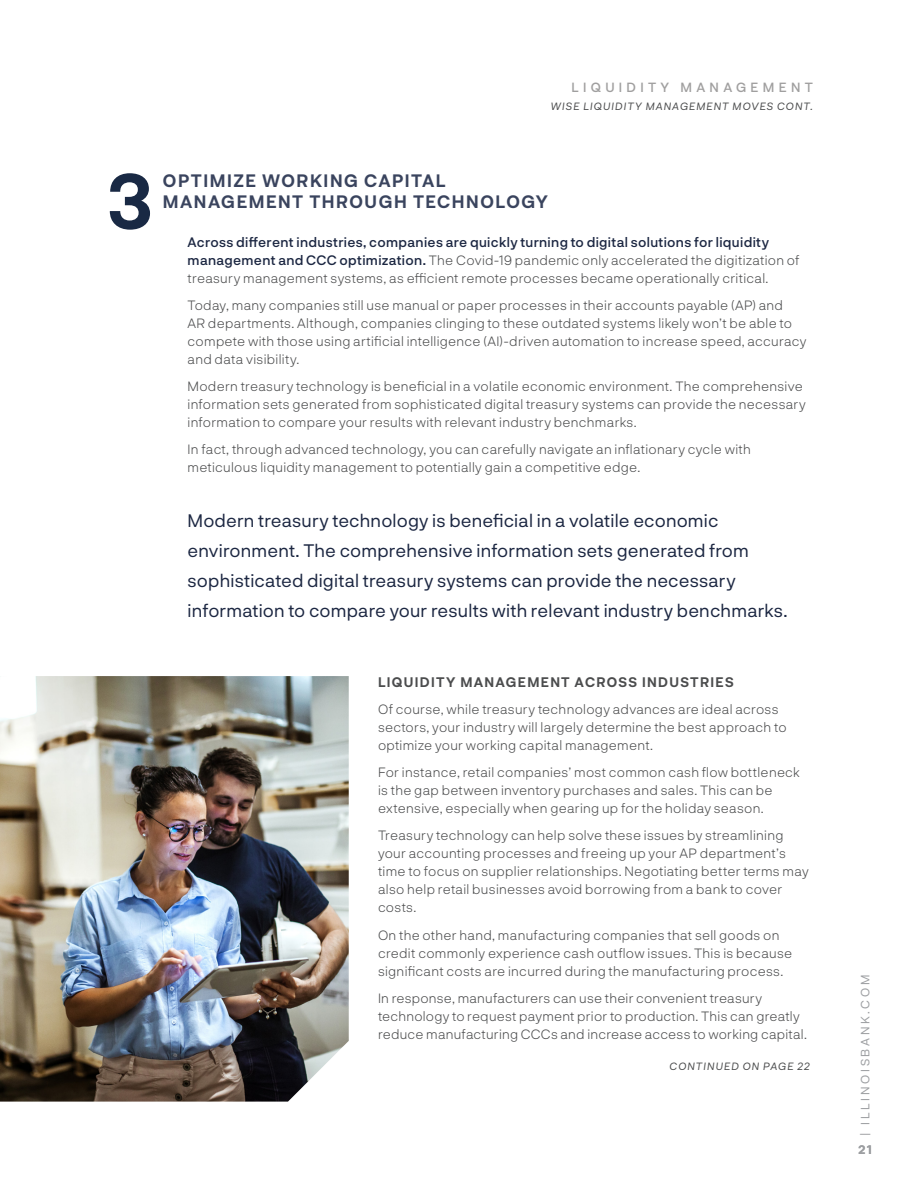
<style>
.page{position:relative;width:918px;height:1188px;background:#fff}
.page>*{position:absolute;margin:0;border:0;box-sizing:border-box;transform-origin:0 0}
.t1{font:700 76.2px "Neurial Grotesk";color:#192944}
.pull_quote{font:18px/30px "Neurial Grotesk";letter-spacing:.01em;color:#1c2742}
.t2{font:700 17.55px/21px "Neurial Grotesk";letter-spacing:.085em;color:#3a445e}
.body_copy{font:300 13.5px/18px "Neurial Grotesk";letter-spacing:.02em;color:#4b4c4d}
.t3{font:700 13.5px "Neurial Grotesk";letter-spacing:.095em;color:#4b4c4d}
.t4{font:500 13.2px "Neurial Grotesk";letter-spacing:.33em;color:#a09f9f}
.t5{font:12px "Neurial Grotesk";letter-spacing:.225em;color:#9d9fa2}
.t6{font:700 12px "Neurial Grotesk";color:#9d9fa2}
.Continued_Text{font:italic 10.5px "Neurial Grotesk";letter-spacing:.105em;color:#4b4c4d}
.s1{font-weight:500;color:#1c2742}
</style>
<div class="page">
<img style="left:0;top:676px;width:349px;height:426px">
<p class="t4" style="left:572px;top:77px;width:243px">LIQUIDITY MANAGEMENT</p>
<p class="Continued_Text" style="left:551px;top:99px;width:264px">WISE LIQUIDITY MANAGEMENT MOVES CONT.</p>
<h3 class="t1" style="left:108px;top:146px;width:47px">3</h3>
<h3 class="t2" style="left:163px;top:169px;width:387px">OPTIMIZE WORKING CAPITAL<br>MANAGEMENT THROUGH TECHNOLOGY</h3>
<p class="body_copy" style="left:188px;top:232px;width:614px"><span class="s1">Across different industries, companies are quickly turning to digital solutions for liquidity management and CCC optimization.</span> The Covid-19 pandemic only accelerated the digitization of treasury management systems, as efficient remote processes became operationally critical.</p>
<p class="body_copy" style="left:188px;top:296px;width:620px">Today, many companies still use manual or paper processes in their accounts payable (AP) and<br>AR departments. Although, companies clinging to these outdated systems likely won’t be able to compete with those using artificial intelligence (AI)-driven automation to increase speed, accuracy and data visibility.</p>
<p class="body_copy" style="left:188px;top:377px;width:620px">Modern treasury technology is beneficial in a volatile economic environment. The comprehensive information sets generated from sophisticated digital treasury systems can provide the necessary information to compare your results with relevant industry benchmarks.</p>
<p class="body_copy" style="left:188px;top:440px;width:565px">In fact, through advanced technology, you can carefully navigate an inflationary cycle with meticulous liquidity management to potentially gain a competitive edge.</p>
<p class="pull_quote" style="left:188px;top:504px;width:601px">Modern treasury technology is beneficial in a volatile economic environment. The comprehensive information sets generated from sophisticated digital treasury systems can provide the necessary information to compare your results with relevant industry benchmarks.</p>
<h3 class="t3" style="left:378px;top:672px;width:357px">LIQUIDITY MANAGEMENT ACROSS INDUSTRIES</h3>
<p class="body_copy" style="left:378px;top:700px;width:410px">Of course, while treasury technology advances are ideal across sectors, your industry will largely determine the best approach to optimize your working capital management.</p>
<p class="body_copy" style="left:378px;top:763px;width:423px">For instance, retail companies’ most common cash flow bottleneck is the gap between inventory purchases and sales. This can be extensive, especially when gearing up for the holiday season.</p>
<p class="body_copy" style="left:378px;top:826px;width:432px">Treasury technology can help solve these issues by streamlining your accounting processes and freeing up your AP department’s time to focus on supplier relationships. Negotiating better terms may also help retail businesses avoid borrowing from a bank to cover costs.</p>
<p class="body_copy" style="left:378px;top:925px;width:416px">On the other hand, manufacturing companies that sell goods on credit commonly experience cash outflow issues. This is because significant costs are incurred during the manufacturing process.</p>
<p class="body_copy" style="left:378px;top:988px;width:431px">In response, manufacturers can use their convenient treasury technology to request payment prior to production. This can greatly reduce manufacturing CCCs and increase access to working capital.</p>
<p class="Continued_Text" style="left:670px;top:1059px;width:142px">CONTINUED ON PAGE 22</p>
<p class="t5" style="left:857px;top:1136px;width:163px;rotate:-90deg">| ILLINOISBANK.COM</p>
<p class="t6" style="left:859px;top:1141px;width:15px">21</p>
</div>
